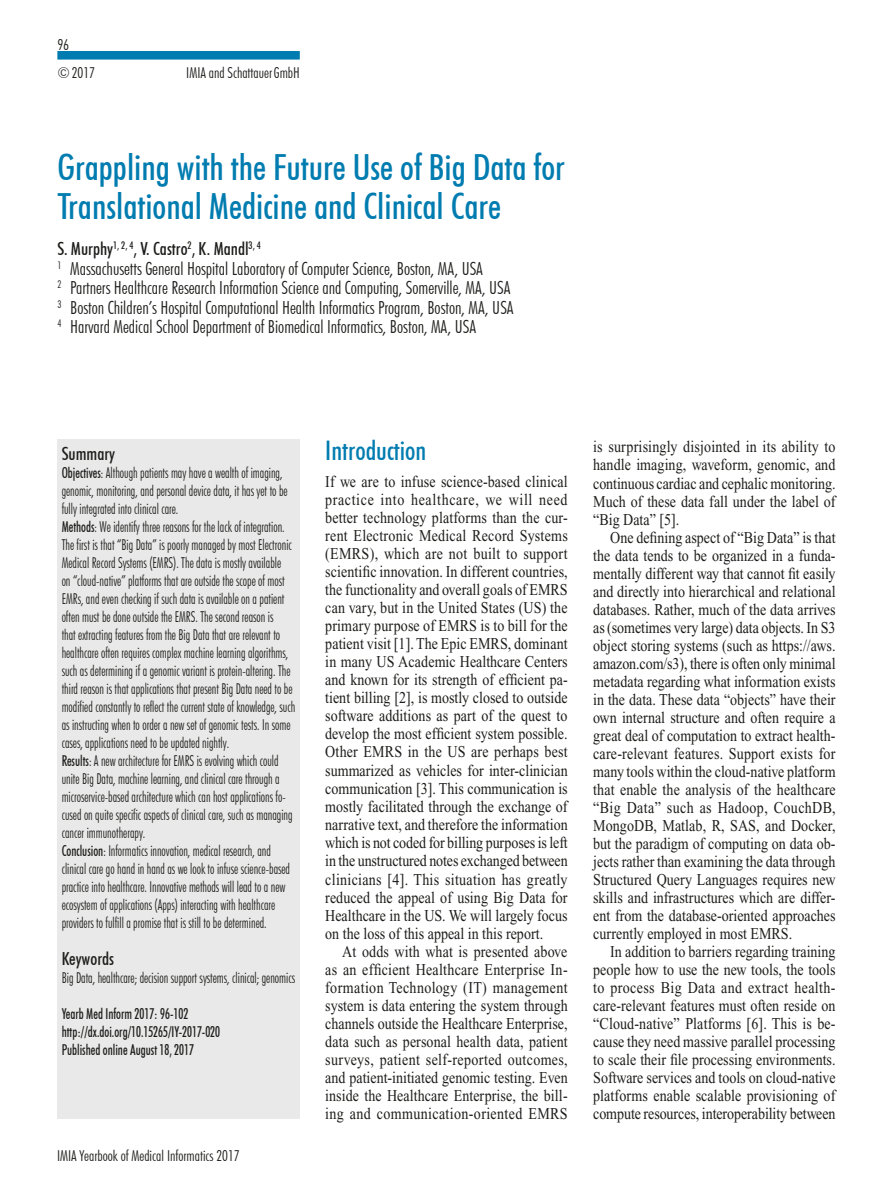
<style>
.page{position:relative;width:893px;height:1191px;background:#fff}
.page>*{position:absolute;margin:0;border:0;box-sizing:border-box;transform-origin:0 0}
.t1{font:500 condensed 36px/39px "Futura BT";color:#007cb0}
.t2{font:500 condensed 27px "Futura BT";color:#007cb0}
.t3{font:300 condensed 18px/19.5px "Futura BT";color:#1d1d1b}
.t4{font:500 condensed 18px "Futura BT";color:#1d1d1b}
.t5{font:16.5px/18px "Times";color:#1d1d1b;text-align:justify;scale:.85 1}
.t6{font:300 condensed 15px/18px "Futura BT";color:#1d1d1b;scale:.85 1}
.t7{font:500 condensed 15px/18px "Futura BT";color:#1d1d1b;scale:.85 1}
.t8{font:300 condensed 15px "Futura BT";color:#1d1d1b}
.s1{font-weight:500}
</style>
<div class="page">
<div style="left:57px;top:51px;width:243px;height:9px;background:#007cb0"></div>
<div style="left:57px;top:439px;width:243px;height:679px;background:#e9e9e9"></div>
<p class="t8" style="left:57px;top:35px;width:13px">96</p>
<p class="t8" style="left:57px;top:63px;width:39px">©2017</p>
<p class="t8" style="left:186px;top:63px;width:115px">IMIA and SchattauerGmbH</p>
<h1 class="t1" style="left:57px;top:148px;width:509px">Grappling with the Future Use of Big Data for<br>Translational Medicine and Clinical Care</h1>
<p class="t3" style="left:57px;top:239px;width:458px"><span class="s1">S. Murphy</span><sup>1,</sup> <sup>2,</sup> <sup>4</sup><span class="s1">, V. Castro</span><sup>2</sup><span class="s1">, K. Mandl</span><sup>3,</sup> <sup>4<br></sup><sup>1</sup> Massachusetts General Hospital Laboratory of Computer Science, Boston, MA, USA<br><sup>2</sup> Partners Healthcare Research Information Science and Computing, Somerville, MA, USA <sup>3</sup> Boston Children’s Hospital Computational Health Informatics Program, Boston, MA, USA <sup>4</sup> Harvard Medical School Department of Biomedical Informatics, Boston, MA, USA</p>
<p class="t4" style="left:62px;top:443px;width:55px">Summary</p>
<p class="t6" style="left:62px;top:464px;width:276px"><span class="s1">Objectives</span>: Although patients may have a wealth of imaging, genomic, monitoring, and personal device data, it has yet to be fully integrated into clinical care.<br><span class="s1">Methods</span>: We identify three reasons for the lack of integration.<br>The first is that “Big Data” is poorly managed by most Electronic Medical Record Systems (EMRS). The data is mostly available<br>on “cloud-native” platforms that are outside the scope of most EMRs, and even checking if such data is available on a patient often must be done outside the EMRS. The second reason is<br>that extracting features from the Big Data that are relevant to healthcare often requires complex machine learning algorithms, such as determining if a genomic variant is protein-altering. The third reason is that applications that present Big Data need to be modified constantly to reflect the current state of knowledge, such as instructing when to order a new set of genomic tests. In some cases, applications need to be updated nightly.<br><span class="s1">Results</span>: A new architecture for EMRS is evolving which could unite Big Data, machine learning, and clinical care through a microservice-based architecture which can host applications fo&shy;cused on quite specific aspects of clinical care, such as managing cancer immunotherapy.<br><span class="s1">Conclusion</span>: Informatics innovation, medical research, and clinical care go hand in hand as we look to infuse science-based practice into healthcare. Innovative methods will lead to a new ecosystem of applications (Apps) interacting with healthcare providers to fulfill a promise that is still to be determined.</p>
<p class="t4" style="left:62px;top:947px;width:54px">Keywords</p>
<p class="t6" style="left:62px;top:968px;width:276px">Big Data, healthcare; decision support systems, clinical; genomics</p>
<p class="t7" style="left:62px;top:1004px;width:188px">Yearb Med Inform 2017: 96-102 http://dx.doi.org/10.15265/IY-2017-020<br>Published online August 18, 2017</p>
<p class="t8" style="left:57px;top:1146px;width:184px">IMIA Yearbook of Medical Informatics 2017</p>
<h2 class="t2" style="left:325px;top:434px;width:103px">Introduction</h2>
<p class="t5" style="left:325px;top:472px;width:287px">If we are to infuse science-based clinical practice into healthcare, we will need better technology platforms than the cur&shy;rent Electronic Medical Record Systems (EMRS), which are not built to support scientific innovation. In different countries, the functionality and overall goals of EMRS can vary, but in the United States (US) the primary purpose of EMRS is to bill for the patient visit [1]. The Epic EMRS, dominant in many US Academic Healthcare Centers and known for its strength of efficient pa&shy;tient billing [2], is mostly closed to outside software additions as part of the quest to develop the most efficient system possible.<br>Other EMRS in the US are perhaps best summarized as vehicles for inter-clinician communication [3]. This communication is mostly facilitated through the exchange of narrative text, and therefore the information which is not coded for billing purposes is left in the unstructured notes exchanged between clinicians [4]. This situation has greatly reduced the appeal of using Big Data for Healthcare in the US. We will largely focus on the loss of this appeal in this report.</p>
<p class="t5" style="left:325px;top:942px;width:287px;text-indent:17px">At odds with what is presented above as an efficient Healthcare Enterprise In&shy;formation Technology (IT) management system is data entering the system through channels outside the Healthcare Enterprise, data such as personal health data, patient surveys, patient self-reported outcomes, and patient-initiated genomic testing. Even inside the Healthcare Enterprise, the bill&shy;ing and communication-oriented EMRS</p>
<p class="t5" style="left:593px;top:438px;width:287px">is surprisingly disjointed in its ability to handle imaging, waveform, genomic, and continuous cardiac and cephalic monitoring.<br>Much of these data fall under the label of “Big Data” [5].</p>
<p class="t5" style="left:593px;top:528px;width:287px;text-indent:17px">One defining aspect of “Big Data” is that the data tends to be organized in a funda&shy;mentally different way that cannot fit easily and directly into hierarchical and relational databases. Rather, much of the data arrives as (sometimes very large) data objects. In S3 object storing systems (such as https://aws. amazon.com/s3), there is often only minimal metadata regarding what information exists in the data. These data “objects” have their own internal structure and often require a great deal of computation to extract health&shy;care-relevant features. Support exists for many tools within the cloud-native platform that enable the analysis of the healthcare “Big Data” such as Hadoop, CouchDB, MongoDB, Matlab, R, SAS, and Docker, but the paradigm of computing on data ob&shy;jects rather than examining the data through Structured Query Languages requires new skills and infrastructures which are differ&shy;ent from the database-oriented approaches currently employed in most EMRS.</p>
<p class="t5" style="left:593px;top:942px;width:287px;text-indent:17px">In addition to barriers regarding training people how to use the new tools, the tools to process Big Data and extract health&shy;care-relevant features must often reside on “Cloud-native” Platforms [6]. This is be&shy;cause they need massive parallel processing to scale their file processing environments.<br>Software services and tools on cloud-native platforms enable scalable provisioning of compute resources, interoperability between</p>
</div>
